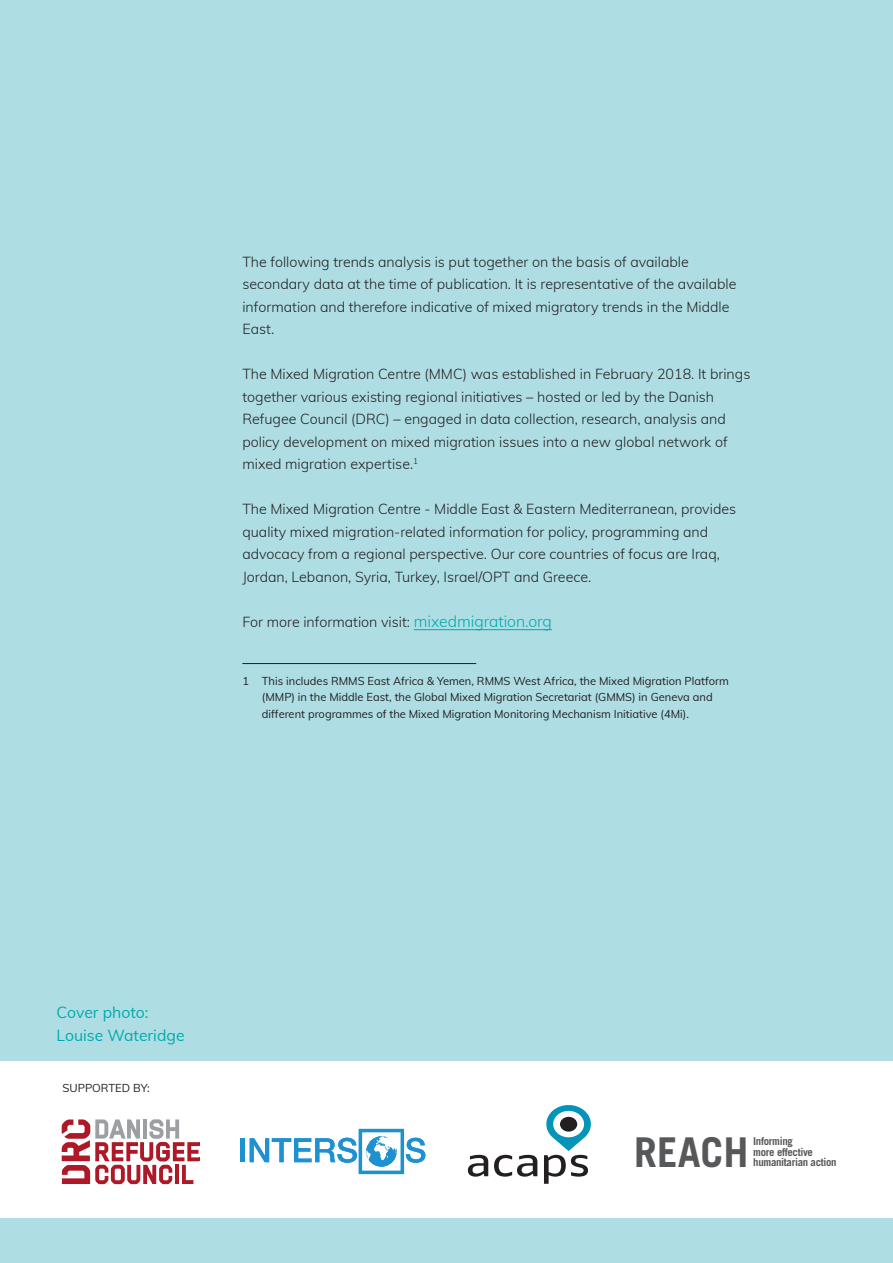
<style>
.page{position:relative;width:893px;height:1263px;background:#aedee4}
.page>*{position:absolute;margin:0;border:0;box-sizing:border-box;transform-origin:0 0}
.t1{font:700 41.1px "Trade Gothic LT Std";color:#57585a}
.t2{font:15.75px/22.5px "Muli";color:#00aaad}
.t3{font:300 14.25px/22.5px "Muli";color:#231f20}
.t4{font:11.25px/16.5px "Muli";color:#231f20}
.t5{font:700 10.8px/10.8px "Trade Gothic LT Std";letter-spacing:-.03em;color:#57585a}
.s1{font-size:15.75px;color:#00aaad}
</style>
<div class="page">
<div style="left:0;top:1062px;width:893px;height:156px;background:#fff"></div>
<hr style="left:414px;top:629px;width:138px;height:1px;background:#00aaad">
<hr style="left:242px;top:663px;width:234px;height:1px;background:#231f20">
<svg style="left:62px;top:1119px;width:137px;height:65px"></svg>
<hr style="left:241px;top:1138px;width:4px;height:24px;background:#1e91d1">
<svg style="left:250px;top:1129px;width:175px;height:45px"></svg>
<svg style="left:468px;top:1155px;width:20px;height:21px"></svg>
<svg style="left:494px;top:1155px;width:43px;height:21px"></svg>
<svg style="left:544px;top:1105px;width:47px;height:79px"></svg>
<p class="t3" style="left:242px;top:250px;width:496px">The following trends analysis is put together on the basis of available secondary data at the time of publication. It is representative of the available information and therefore indicative of mixed migratory trends in the Middle East.</p>
<p class="t3" style="left:242px;top:362px;width:509px">The Mixed Migration Centre (MMC) was established in February 2018. It brings together various existing regional initiatives – hosted or led by the Danish Refugee Council (DRC) – engaged in data collection, research, analysis and policy development on mixed migration issues into a new global network of mixed migration expertise.<sup>1</sup></p>
<p class="t3" style="left:242px;top:497px;width:495px">The Mixed Migration Centre - Middle East &amp; Eastern Mediterranean, provides quality mixed migration-related information for policy, programming and advocacy from a regional perspective. Our core countries of focus are Iraq, Jordan, Lebanon, Syria, Turkey, Israel/OPT and Greece.</p>
<p class="t3" style="left:242px;top:610px;width:311px">For more information visit: <span class="s1">mixedmigration.org</span></p>
<p class="t4" style="left:262px;top:672px;width:469px;text-indent:-20px">1 This includes RMMS East Africa &amp; Yemen, RMMS West Africa, the Mixed Migration Platform (MMP) in the Middle East, the Global Mixed Migration Secretariat (GMMS) in Geneva and different programmes of the Mixed Migration Monitoring Mechanism Initiative (4Mi).</p>
<p class="t2" style="left:57px;top:1001px;width:130px">Cover photo:<br>Louise Wateridge</p>
<p class="t4" style="left:62px;top:1079px;width:89px">SUPPORTED BY:</p>
<h1 class="t1" style="left:634px;top:1127px;width:116px">REACH</h1>
<p class="t5" style="left:753px;top:1135px;width:61px">Informing more effective</p>
<p class="t5" style="left:753px;top:1157px;width:85px">humanitarian action</p>
</div>
